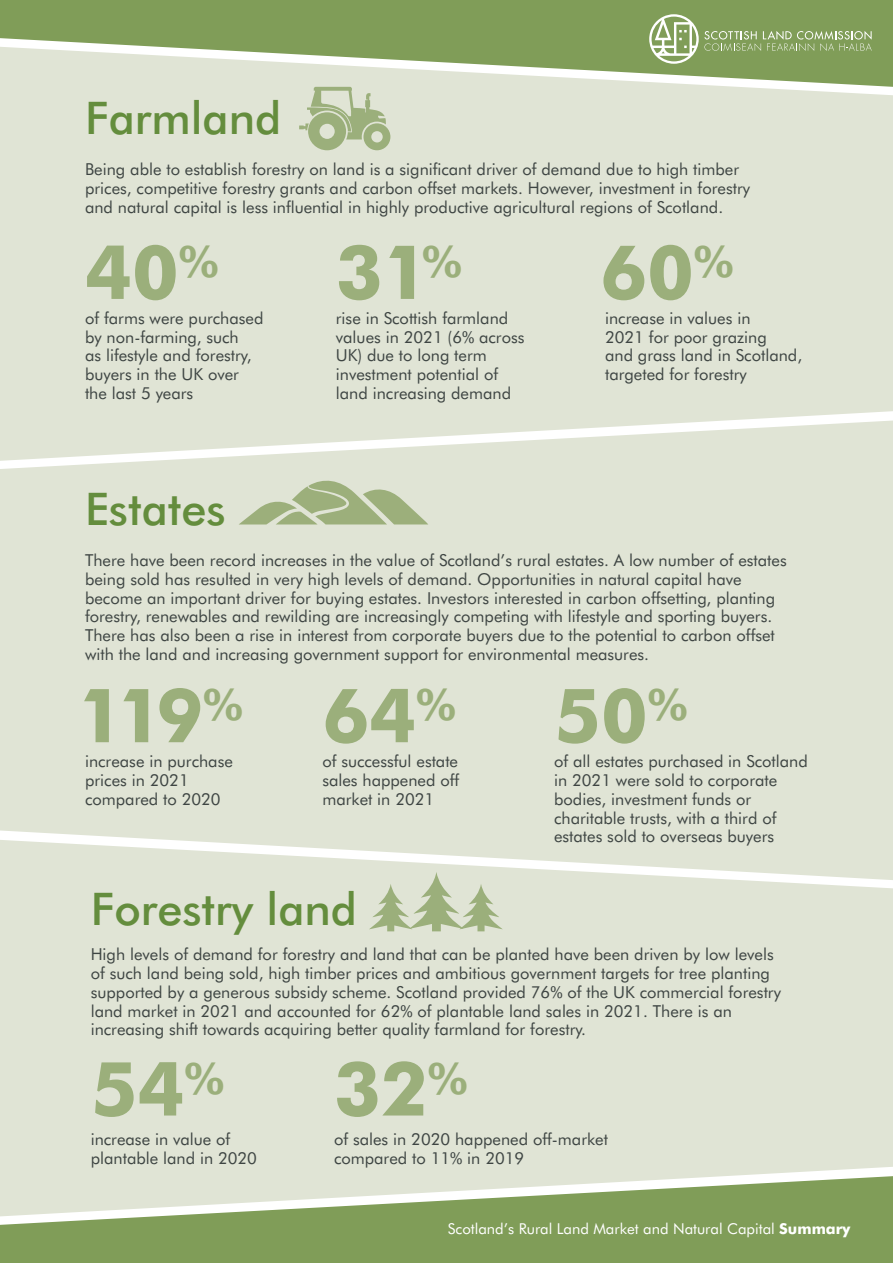
<style>
.page{position:relative;width:893px;height:1263px;background:#fff}
.page>*{position:absolute;margin:0;border:0;box-sizing:border-box;transform-origin:0 0}
.t1{font:700 75px "Futura BT";color:#9baf7b}
.t2{font:500 45px "Futura BT";color:#648d3d}
.t3{font:16.5px/18.8px "Futura BT";color:#3e4543}
.t4{font:15px "Futura BT";color:#fff}
.s1{font-weight:700}
</style>
<div class="page">
<div style="left:0;top:1216px;width:893px;height:47px;background:#809d58"></div>
<div style="left:0;top:0;width:893px;height:47px;background:#809d58"></div>
<svg style="left:0;top:880px;width:893px;height:336px;background:#dce1d0"></svg>
<div style="left:0;top:47px;width:893px;height:373px;background:#e0e4d5"></div>
<div style="left:0;top:420px;width:893px;height:460px;background:#e0e4d5"></div>
<svg style="left:299px;top:87px;width:91px;height:63px;background:#becaa9"></svg>
<svg style="left:369px;top:872px;width:134px;height:59px;background:#c8d2b6"></svg>
<svg style="left:239px;top:477px;width:189px;height:47px;background:#becaa9"></svg>
<svg style="left:649px;top:14px;width:223px;height:50px;background:#90a96e"></svg>
<h2 class="t2" style="left:85px;top:90px;width:198px">Farmland</h2>
<p class="t3" style="left:85px;top:160px;width:666px">Being able to establish forestry on land is a significant driver of demand due to high timber prices, competitive forestry grants and carbon offset markets. However, investment in forestry and natural capital is less influential in highly productive agricultural regions of Scotland.</p>
<h1 class="t1" style="left:85px;top:227px;width:135px">40<sup>%</sup></h1>
<h1 class="t1" style="left:336px;top:227px;width:127px">31<sup>%</sup></h1>
<h1 class="t1" style="left:600px;top:227px;width:135px">60<sup>%</sup></h1>
<p class="t3" style="left:85px;top:308px;width:180px">of farms were purchased by non-farming, such<br>as lifestyle and forestry, buyers in the UK over the last 5 years</p>
<p class="t3" style="left:336px;top:308px;width:190px">rise in Scottish farmland values in 2021 (6% across<br>UK) due to long term investment potential of land increasing demand</p>
<p class="t3" style="left:605px;top:308px;width:199px">increase in values in<br>2021 for poor grazing<br>and grass land in Scotland, targeted for forestry</p>
<h2 class="t2" style="left:85px;top:482px;width:142px">Estates</h2>
<p class="t3" style="left:85px;top:551px;width:703px">There have been record increases in the value of Scotland’s rural estates. A low number of estates being sold has resulted in very high levels of demand. Opportunities in natural capital have become an important driver for buying estates. Investors interested in carbon offsetting, planting forestry, renewables and rewilding are increasingly competing with lifestyle and sporting buyers.<br>There has also been a rise in interest from corporate buyers due to the potential to carbon offset with the land and increasing government support for environmental measures.</p>
<h1 class="t1" style="left:78px;top:670px;width:380px">119<sup>%</sup> 64<sup>%</sup></h1>
<h1 class="t1" style="left:554px;top:670px;width:135px">50<sup>%</sup></h1>
<p class="t3" style="left:85px;top:752px;width:149px">increase in purchase prices in 2021 compared to 2020</p>
<p class="t3" style="left:322px;top:752px;width:138px;text-align:justify">of successful estate sales happened off market in 2021</p>
<p class="t3" style="left:554px;top:752px;width:255px">of all estates purchased in Scotland in 2021 were sold to corporate bodies, investment funds or charitable trusts, with a third of estates sold to overseas buyers</p>
<h2 class="t2" style="left:91px;top:882px;width:268px">Forestry land</h2>
<p class="t3" style="left:91px;top:945px;width:692px">High levels of demand for forestry and land that can be planted have been driven by low levels of such land being sold, high timber prices and ambitious government targets for tree planting supported by a generous subsidy scheme. Scotland provided 76% of the UK commercial forestry land market in 2021 and accounted for 62% of plantable land sales in 2021. There is an increasing shift towards acquiring better quality farmland for forestry.</p>
<h1 class="t1" style="left:91px;top:1043px;width:135px">54<sup>%</sup></h1>
<h1 class="t1" style="left:334px;top:1043px;width:135px">32<sup>%</sup></h1>
<p class="t3" style="left:91px;top:1130px;width:168px">increase in value of plantable land in 2020</p>
<p class="t3" style="left:334px;top:1130px;width:275px">of sales in 2020 happened off-market compared to 11% in 2019</p>
<p class="t4" style="left:448px;top:1219px;width:404px">Scotland’s Rural Land Market and Natural Capital <span class="s1">Summary</span></p>
</div>
